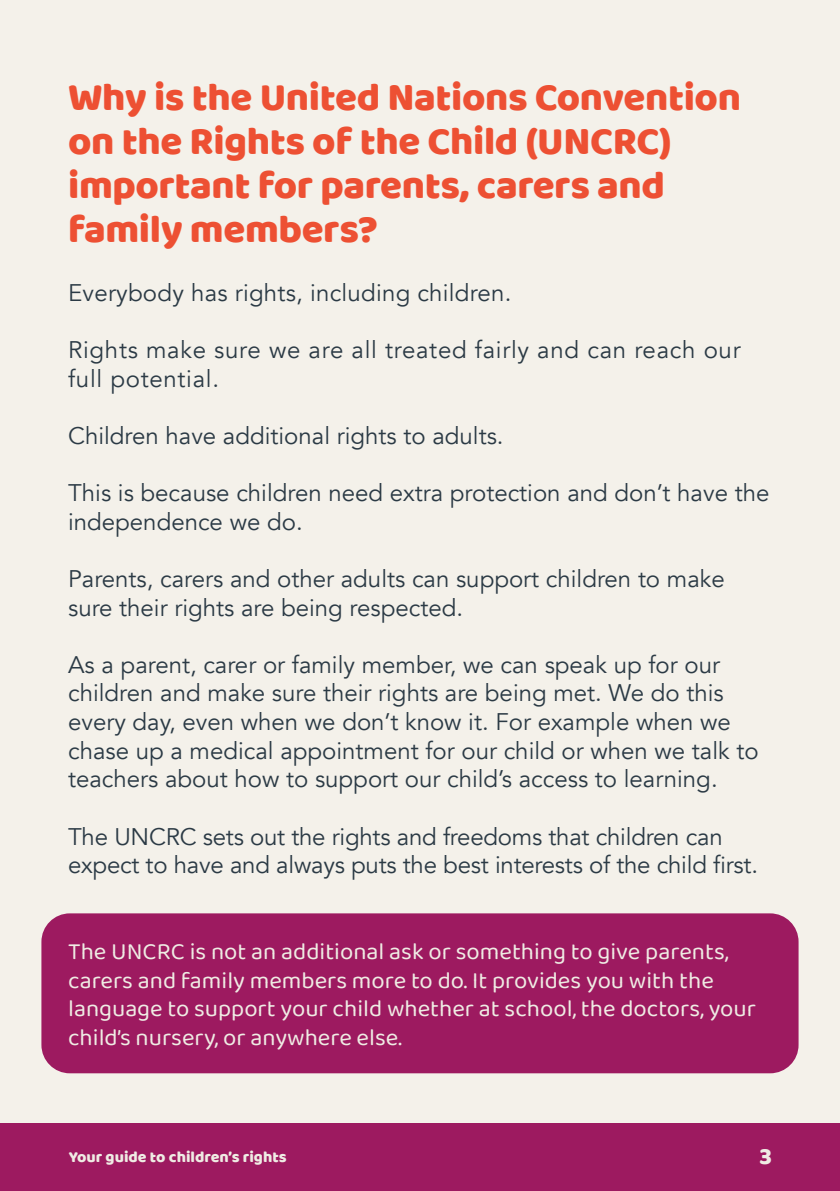
<style>
.page{position:relative;width:840px;height:1191px;background:#fff}
.page>*{position:absolute;margin:0;border:0;box-sizing:border-box;transform-origin:0 0}
.t1{font:40px/44px "Baloo Bhai";letter-spacing:-.01em;color:#ed5033}
.t2{font:24px/28.6px "Avenir";color:#2b3a45}
.t3{font:24px/28.6px "Baloo Bhai 2";color:#efece4}
.t4{font:24px/28.6px "Avenir";letter-spacing:.03em;color:#2b3a45}
.t5{font:24px "Baloo Bhai";color:#efece4}
.t6{font:16px "Baloo Bhai";color:#efece4}
</style>
<div class="page">
<div style="left:0;top:1123px;width:839px;height:68px;background:#9d1a60"></div>
<div style="left:0;top:0;width:839px;height:1123px;background:#f4f1ea"></div>
<div style="left:41px;top:913px;width:757px;height:160px;background:#9d1a60;border-radius:28px"></div>
<h1 class="t1" style="left:68px;top:74px;width:674px">Why is the United Nations Convention on the Rights of the Child (UNCRC) important for parents, carers and family members?</h1>
<p class="t2" style="left:68px;top:279px;width:444px">Everybody has rights, including children.</p>
<p class="t4" style="left:68px;top:336px;width:673px">Rights make sure we are all treated fairly and can reach our full potential.</p>
<p class="t2" style="left:68px;top:422px;width:436px">Children have additional rights to adults.</p>
<p class="t2" style="left:68px;top:479px;width:702px">This is because children need extra protection and don’t have the independence we do.</p>
<p class="t2" style="left:68px;top:565px;width:657px">Parents, carers and other adults can support children to make sure their rights are being respected.</p>
<p class="t2" style="left:68px;top:650px;width:691px">As a parent, carer or family member, we can speak up for our children and make sure their rights are being met. We do this every day, even when we don’t know it. For example when we chase up a medical appointment for our child or when we talk to teachers about how to support our child’s access to learning.</p>
<p class="t2" style="left:68px;top:822px;width:691px">The UNCRC sets out the rights and freedoms that children can expect to have and always puts the best interests of the child first.</p>
<p class="t3" style="left:68px;top:938px;width:689px">The UNCRC is not an additional ask or something to give parents, carers and family members more to do. It provides you with the language to support your child whether at school, the doctors, your child’s nursery, or anywhere else.</p>
<p class="t6" style="left:69px;top:1147px;width:219px">Your guide to children’s rights</p>
<p class="t5" style="left:759px;top:1141px;width:14px">3</p>
</div>
